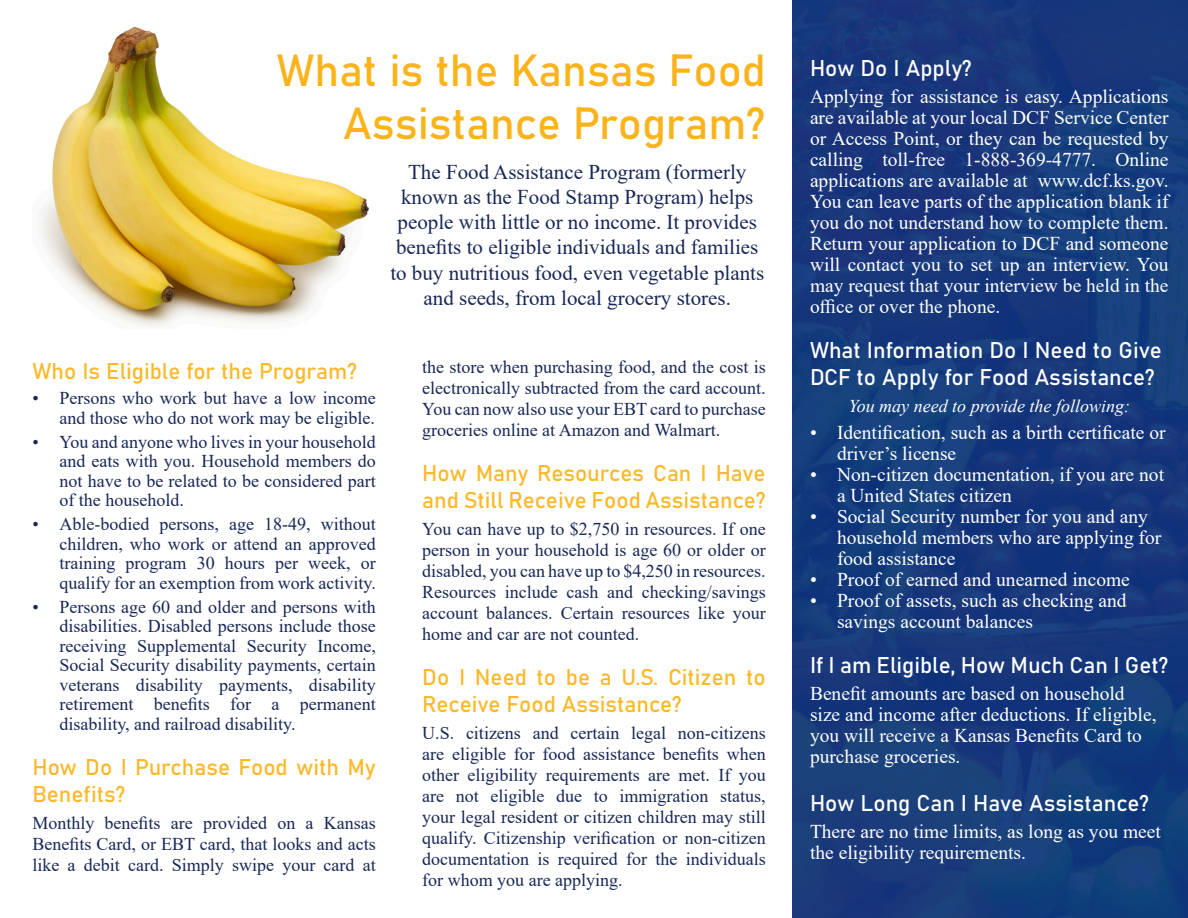
<style>
.page{position:relative;width:1188px;height:918px;background:#fff}
.page>*{position:absolute;margin:0;border:0;box-sizing:border-box;transform-origin:0 0}
.t1{font:44.4px/53.2px "Bahnschrift";color:#fbb31b;text-align:right}
.t2{font:22.5px/27px "Bahnschrift";color:#fcb828}
.t3{font:22.5px/27px "Bahnschrift";color:#fff}
.t4{font:21px/25.2px "Times New Roman";color:#182757;text-align:center}
.t5{font:19.5px/21px "Times New Roman";color:#fff}
.t6{font:18px/21px "Times New Roman";color:#182757;text-align:justify}
.t7{font:italic 18px "Times New Roman";color:#fff}
</style>
<div class="page">
<img style="left:40px;top:26px;width:329px;height:301px">
<div style="left:792px;top:0;width:396px;height:918px;background:#18387a"></div>
<h2 class="t1" style="left:277px;top:41px;width:490px">What is the Kansas Food<br>Assistance Program?</h2>
<p class="t4" style="left:390px;top:158px;width:375px">The Food Assistance Program (formerly known as the Food Stamp Program) helps people with little or no income. It provides benefits to eligible individuals and families to buy nutritious food, even vegetable plants and seeds, from local grocery stores.</p>
<h2 class="t2" style="left:32px;top:356px;width:326px">Who Is Eligible for the Program?</h2>
<p class="t6" style="left:32px;top:388px;width:345px;line-height:19.5px;text-align:right">• Persons who work but have a low income and those who do not work may be eligible.</p>
<p class="t6" style="left:59px;top:431px;width:318px;line-height:19.5px;text-indent:-27px">• You and anyone who lives in your household and eats with you. Household members do not have to be related to be considered part of the household.</p>
<p class="t6" style="left:59px;top:514px;width:318px;line-height:19.5px;text-indent:-27px">• Able-bodied persons, age 18-49, without children, who work or attend an approved training program 30 hours per week, or qualify for an exemption from work activity.</p>
<p class="t6" style="left:59px;top:596px;width:318px;line-height:19.5px;text-indent:-27px">• Persons age 60 and older and persons with disabilities. Disabled persons include those receiving Supplemental Security Income, Social Security disability payments, certain veterans disability payments, disability retirement benefits for a permanent disability, and railroad disability.</p>
<h2 class="t2" style="left:32px;top:752px;width:345px">How Do I Purchase Food with My<br>Benefits?</h2>
<p class="t6" style="left:32px;top:811px;width:345px">Monthly benefits are provided on a Kansas Benefits Card, or EBT card, that looks and acts like a debit card. Simply swipe your card at</p>
<p class="t6" style="left:422px;top:356px;width:345px">the store when purchasing food, and the cost is electronically subtracted from the card account.<br>You can now also use your EBT card to purchase groceries online at Amazon and Walmart.</p>
<h2 class="t2" style="left:422px;top:458px;width:345px">How Many Resources Can I Have and Still Receive Food Assistance?</h2>
<p class="t6" style="left:422px;top:518px;width:345px">You can have up to $2,750 in resources. If one person in your household is age 60 or older or disabled, you can have up to $4,250 in resources.<br>Resources include cash and checking/savings account balances. Certain resources like your home and car are not counted.</p>
<h2 class="t2" style="left:422px;top:662px;width:345px">Do I Need to be a U.S. Citizen to<br>Receive Food Assistance?</h2>
<p class="t6" style="left:422px;top:722px;width:345px">U.S. citizens and certain legal non-citizens are eligible for food assistance benefits when other eligibility requirements are met. If you are not eligible due to immigration status, your legal resident or citizen children may still qualify. Citizenship verification or non-citizen documentation is required for the individuals for whom you are applying.</p>
<h2 class="t3" style="left:810px;top:53px;width:163px">How Do I Apply?</h2>
<p class="t5" style="left:810px;top:86px;width:360px;text-align:justify">Applying for assistance is easy. Applications are available at your local DCF Service Center or Access Point, or they can be requested by calling toll-free 1-888-369-4777. Online applications are available at www.dcf.ks.gov.<br>You can leave parts of the application blank if you do not understand how to complete them.<br>Return your application to DCF and someone will contact you to set up an interview. You may request that your interview be held in the office or over the phone.</p>
<h2 class="t3" style="left:810px;top:335px;width:353px">What Information Do I Need to Give<br>DCF to Apply for Food Assistance?</h2>
<p class="t7" style="left:848px;top:394px;width:283px">You may need to provide the following:</p>
<p class="t5" style="left:837px;top:422px;width:330px;text-indent:-27px">• Identification, such as a birth certificate or driver’s license</p>
<p class="t5" style="left:837px;top:464px;width:329px;text-indent:-27px">• Non-citizen documentation, if you are not a United States citizen</p>
<p class="t5" style="left:837px;top:506px;width:326px;text-indent:-27px">• Social Security number for you and any household members who are applying for food assistance</p>
<p class="t5" style="left:810px;top:569px;width:321px">• Proof of earned and unearned income</p>
<p class="t5" style="left:837px;top:590px;width:291px;text-indent:-27px">• Proof of assets, such as checking and savings account balances</p>
<h2 class="t3" style="left:810px;top:650px;width:360px">If I am Eligible, How Much Can I Get?</h2>
<p class="t5" style="left:810px;top:683px;width:348px">Benefit amounts are based on household size and income after deductions. If eligible, you will receive a Kansas Benefits Card to purchase groceries.</p>
<h2 class="t3" style="left:810px;top:788px;width:341px">How Long Can I Have Assistance?</h2>
<p class="t5" style="left:810px;top:821px;width:352px">There are no time limits, as long as you meet the eligibility requirements.</p>
</div>
